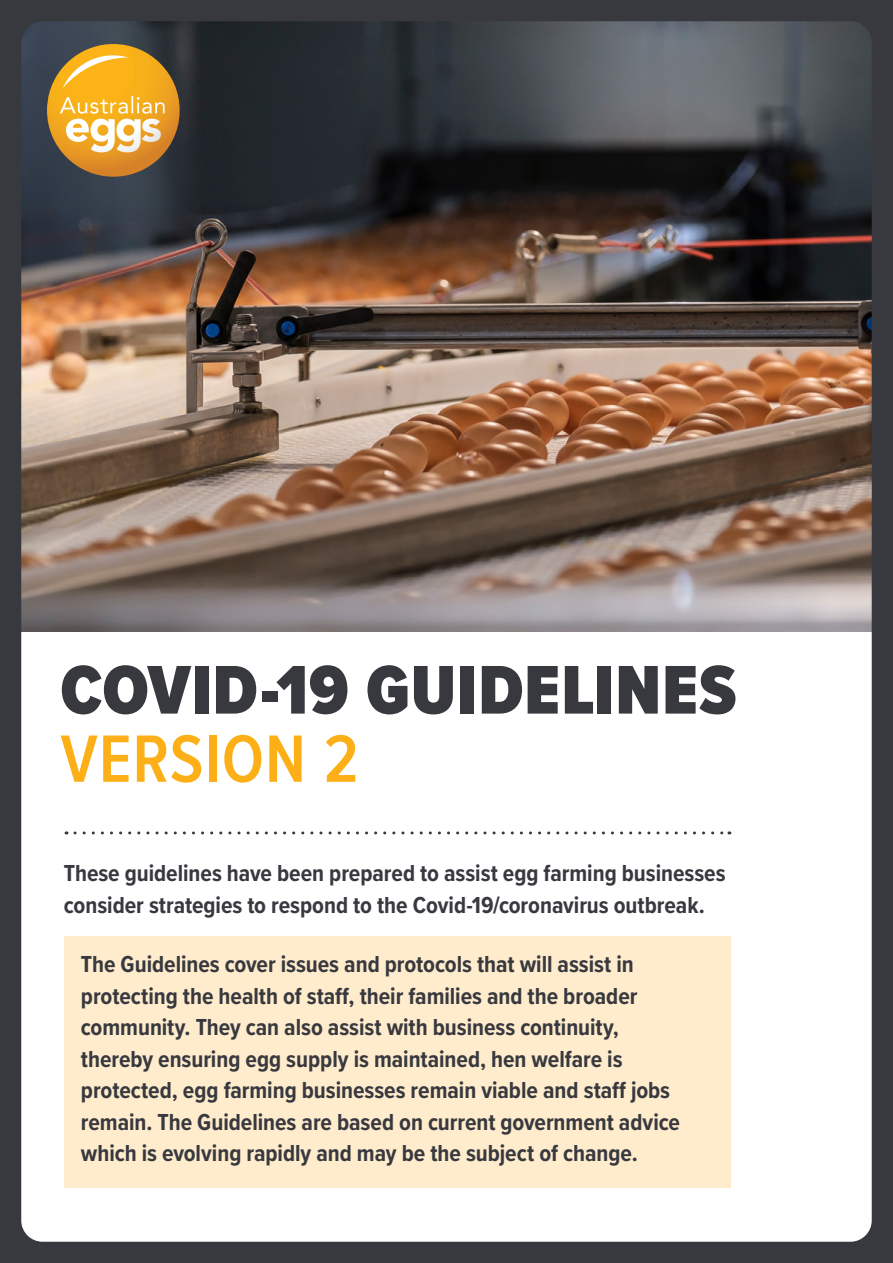
<style>
.page{position:relative;width:893px;height:1263px;background:#fff}
.page>*{position:absolute;margin:0;border:0;box-sizing:border-box;transform-origin:0 0}
.t1{font:900 71.4px "Proxima Nova Cond";letter-spacing:.01em;color:#38393f}
.t2{font:600 69.45px "Proxima Nova Cond";letter-spacing:.01em;color:#fcaf17}
.t3{font:700 24px/31.5px "Proxima Nova Cond";color:#38393f}
</style>
<div class="page">
<img style="left:0;top:0;width:893px;height:1263px">
<div style="left:64px;top:936px;width:666px;height:251px;background:#ffeccd"></div>
<svg style="left:75px;top:831px;width:655px;height:3px"></svg>
<h1 class="t1" style="left:61px;top:637px;width:677px">COVID-19 GUIDELINES</h1>
<h2 class="t2" style="left:61px;top:707px;width:300px">VERSION 2</h2>
<p class="t3" style="left:64px;top:857px;width:663px">These guidelines have been prepared to assist egg farming businesses consider strategies to respond to the Covid-19/coronavirus outbreak.</p>
<p class="t3" style="left:81px;top:948px;width:600px">The Guidelines cover issues and protocols that will assist in protecting the health of staff, their families and the broader community. They can also assist with business continuity, thereby ensuring egg supply is maintained, hen welfare is protected, egg farming businesses remain viable and staff jobs remain. The Guidelines are based on current government advice which is evolving rapidly and may be the subject of change.</p>
</div>
